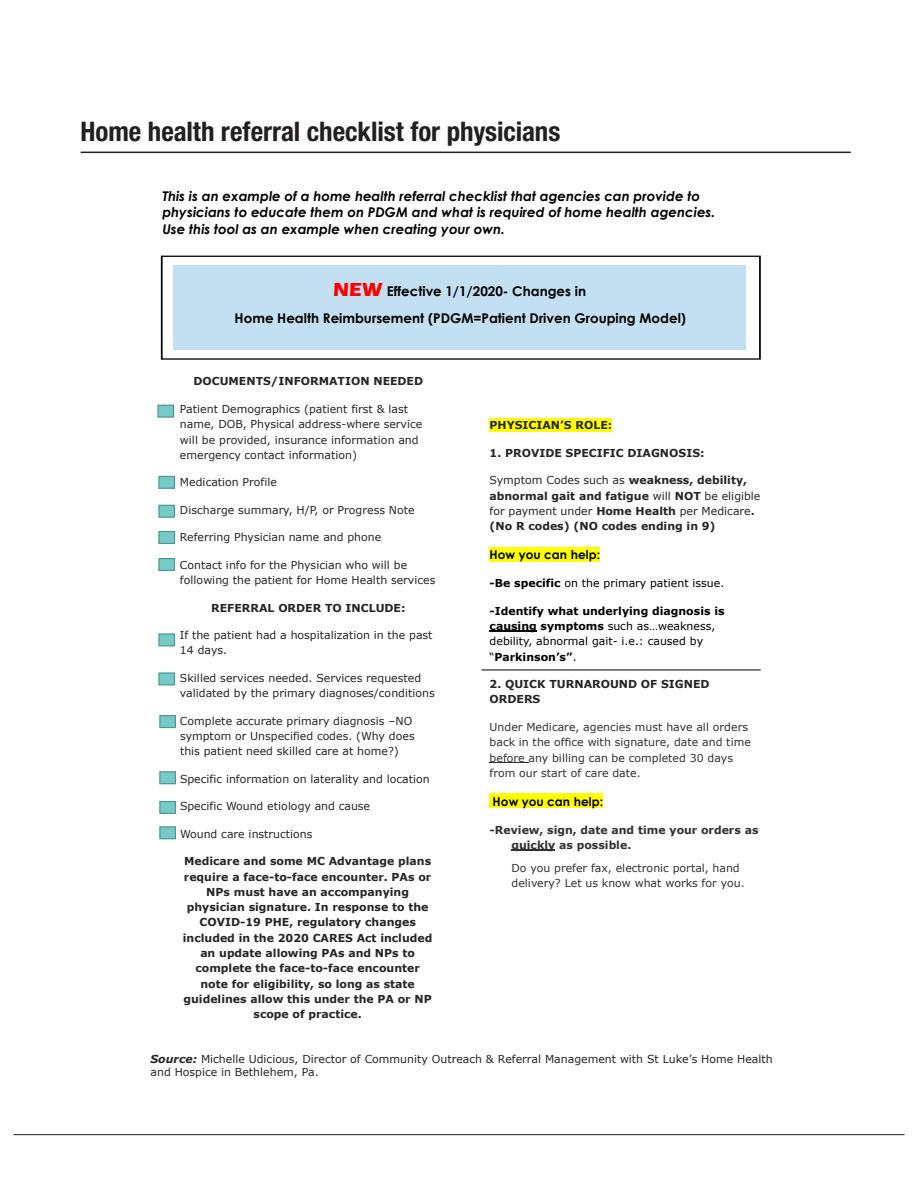
<style>
.page{position:relative;width:918px;height:1188px;background:#fff}
.page>*{position:absolute;margin:0;border:0;box-sizing:border-box;transform-origin:0 0}
.head{font:700 condensed 27px "Helvetica Neue LT Std";letter-spacing:-.005em;color:#231f20}
.t1{font:italic 700 13.5px/16px "Century Gothic";color:#000}
.t2{font:700 13.5px/27.2px "Century Gothic";color:#000;text-align:center}
.t3{font:700 12.15px "Century Gothic";color:#000}
.t4{font:10.95px/15.3px "Verdana";color:#262626}
.t5{font:700 10.95px/15.3px "Verdana";color:#262626;text-align:center}
.t6{font:700 10.95px/15.3px "Verdana";color:#262626}
.t7{font:10.95px/15.3px "Verdana";color:#323232}
.t8{font:700 10.95px/15.3px "Verdana";color:#000}
.t9{font:700 10.95px/15.3px "Verdana";color:#323232}
.t10{font:10.95px "Verdana";color:#000}
.s1{font-style:inherit}
.s2{font-family:"Eras ITC";font-size:19.35px;color:#f00}
.s3{font-weight:400}
.s4{font-weight:700}
.s5{font-weight:700;font-style:italic}
</style>
<div class="page">
<hr style="left:14px;top:1134px;width:890px;height:1px;background:#231f20">
<hr style="left:81px;top:152px;width:770px;height:1px;background:#231f20">
<div style="left:490px;top:418px;width:122px;height:14px;background:#ff0"></div>
<div style="left:490px;top:547px;width:110px;height:15px;background:#ff0"></div>
<hr style="left:490px;top:631px;width:47px;height:1px;background:#000">
<hr style="left:490px;top:763px;width:39px;height:1px;background:#323232">
<div style="left:490px;top:793px;width:113px;height:15px;background:#ff0"></div>
<hr style="left:512px;top:850px;width:43px;height:1px;background:#323232">
<div style="left:159px;top:476px;width:15px;height:12px;background:#74cbc8"></div>
<div style="left:158px;top:476px;width:17px;height:13px;border:1px solid #539592"></div>
<div style="left:159px;top:505px;width:15px;height:12px;background:#74cbc8"></div>
<div style="left:158px;top:505px;width:17px;height:13px;border:1px solid #539592"></div>
<div style="left:159px;top:559px;width:15px;height:11px;background:#74cbc8"></div>
<div style="left:158px;top:558px;width:17px;height:13px;border:1px solid #539592"></div>
<div style="left:159px;top:532px;width:15px;height:11px;background:#74cbc8"></div>
<div style="left:158px;top:531px;width:17px;height:13px;border:1px solid #539592"></div>
<div style="left:159px;top:634px;width:15px;height:12px;background:#74cbc8"></div>
<div style="left:158px;top:633px;width:17px;height:13px;border:1px solid #539592"></div>
<div style="left:159px;top:673px;width:15px;height:12px;background:#74cbc8"></div>
<div style="left:158px;top:672px;width:17px;height:13px;border:1px solid #539592"></div>
<div style="left:160px;top:716px;width:15px;height:12px;background:#74cbc8"></div>
<div style="left:159px;top:715px;width:17px;height:13px;border:1px solid #539592"></div>
<div style="left:160px;top:772px;width:15px;height:12px;background:#74cbc8"></div>
<div style="left:159px;top:771px;width:17px;height:13px;border:1px solid #539592"></div>
<div style="left:160px;top:802px;width:15px;height:11px;background:#74cbc8"></div>
<div style="left:159px;top:801px;width:17px;height:13px;border:1px solid #539592"></div>
<div style="left:160px;top:827px;width:15px;height:12px;background:#74cbc8"></div>
<div style="left:159px;top:826px;width:17px;height:13px;border:1px solid #539592"></div>
<div style="left:158px;top:405px;width:16px;height:12px;background:#74cbc8"></div>
<div style="left:157px;top:405px;width:17px;height:13px;border:1px solid #539592"></div>
<hr style="left:482px;top:670px;width:279px;height:1px;background:#000">
<div style="left:161px;top:256px;width:600px;height:104px;border:2px solid #000"></div>
<div style="left:173px;top:266px;width:573px;height:48px;background:#c3e0f2"></div>
<div style="left:173px;top:314px;width:573px;height:35px;background:#c3e0f2"></div>
<p class="head" style="left:81px;top:115px;width:481px">Home health referral checklist for physicians</p>
<p class="t1" style="left:162px;top:188px;width:554px">This is an example of a <span class="s1">h</span>ome <span class="s1">h</span>ealth <span class="s1">r</span>eferral checklist that agencies can provide to physicians to educate them on PDGM and what is required of <span class="s1">h</span>ome <span class="s1">h</span>ealth <span class="s1">a</span>gencies.<br>Use this tool as an example when creating your own.</p>
<p class="t2" style="left:235px;top:277px;width:453px"><span class="s2">NEW</span> Effective 1/1/2020- Changes in<br>Home Health Reimbursement (PDGM=Patient <span class="s1">Driven Grouping Model)</span></p>
<p class="t6" style="left:193px;top:374px;width:231px">DOCUMENTS/INFORMATION NEEDED</p>
<p class="t4" style="left:180px;top:401px;width:244px">Patient Demographics (patient first &amp; last name, DOB, Physical address-where service will be provided, insurance information and emergency contact information)</p>
<p class="t4" style="left:180px;top:475px;width:99px">Medication Profile</p>
<p class="t4" style="left:180px;top:502px;width:236px">Discharge summary, H/P, or Progress Note</p>
<p class="t4" style="left:180px;top:530px;width:203px">Referring Physician name and phone</p>
<p class="t4" style="left:180px;top:557px;width:257px">Contact info for the Physician who will be following the patient for Home Health services</p>
<p class="t6" style="left:211px;top:600px;width:196px">REFERRAL ORDER TO INCLUDE:</p>
<p class="t4" style="left:180px;top:627px;width:254px">If the patient had a hospitalization in the past<br>14 days.</p>
<p class="t4" style="left:180px;top:670px;width:256px">Skilled services needed. Services requested validated by the primary diagnoses/conditions</p>
<p class="t4" style="left:180px;top:713px;width:236px">Complete accurate primary diagnosis –NO symptom or Unspecified codes. (Why does this patient need skilled care at home?)</p>
<p class="t4" style="left:180px;top:771px;width:251px">Specific information on laterality and location</p>
<p class="t4" style="left:180px;top:798px;width:192px">Specific Wound etiology and cause</p>
<p class="t4" style="left:180px;top:826px;width:134px">Wound care instructions</p>
<p class="t5" style="left:183px;top:853px;width:251px"><span class="s1">Medicare and some MC Advantage plans require a</span> f<span class="s1">ace</span>-<span class="s1">to</span>-f<span class="s1">ace encounter</span>. <span class="s1">PAs or NPs must have an accompanying physician signature</span>. In response to the COVID-19 PHE, regulatory changes included in the 2020 CARES Act included an update allowing PAs and NPs to complete the face-to-face encounter note for eligibility, so long as state guidelines allow this under the PA or NP scope of practice.</p>
<p class="t6" style="left:490px;top:418px;width:124px">PHYSICIAN’S ROLE:</p>
<p class="t6" style="left:490px;top:445px;width:216px">1. PROVIDE SPECIFIC DIAGNOSIS:</p>
<p class="t6" style="left:490px;top:473px;width:272px"><span class="s3">Symptom Codes such as</span> weakness, debility, abnormal gait and fatigue <span class="s3">will</span> NOT <span class="s3">be eligible for payment under</span> Home Health <span class="s3">per Medicare</span>. (No R codes) (NO codes ending in 9)</p>
<p class="t3" style="left:490px;top:545px;width:112px">How you can help:</p>
<p class="t10" style="left:490px;top:576px;width:236px"><span class="s4">-Be specific</span> on the primary patient issue.</p>
<p class="t8" style="left:490px;top:603px;width:237px">-Identify what underlying diagnosis is causing symptoms <span class="s3">such as…weakness, debility, abnormal gait- i.e.: caused by “</span>Parkinson’s”<span class="s3">.</span></p>
<p class="t6" style="left:490px;top:676px;width:221px">2. QUICK TURNAROUND OF SIGNED<br>ORDERS</p>
<p class="t7" style="left:490px;top:719px;width:263px">Under Medicare, agencies must have all orders back in the office with signature, date and time before any billing can be completed 30 days from our start of care date.</p>
<p class="t3" style="left:493px;top:792px;width:112px">How you can help:</p>
<p class="t9" style="left:512px;top:822px;width:249px;text-indent:-22px">-Review, sign, date and time your orders as quickly as possible.</p>
<p class="t7" style="left:512px;top:860px;width:235px">Do you prefer fax, electronic portal, hand delivery? Let us know what works for you.</p>
<p class="t4" style="left:150px;top:1052px;width:624px;line-height:13.2px"><span class="s5">Source:</span> Michelle Udicious, Director of Community Outreach &amp; Referral Management with St Luke’s Home Health and Hospice in Bethlehem, Pa.</p>
</div>
